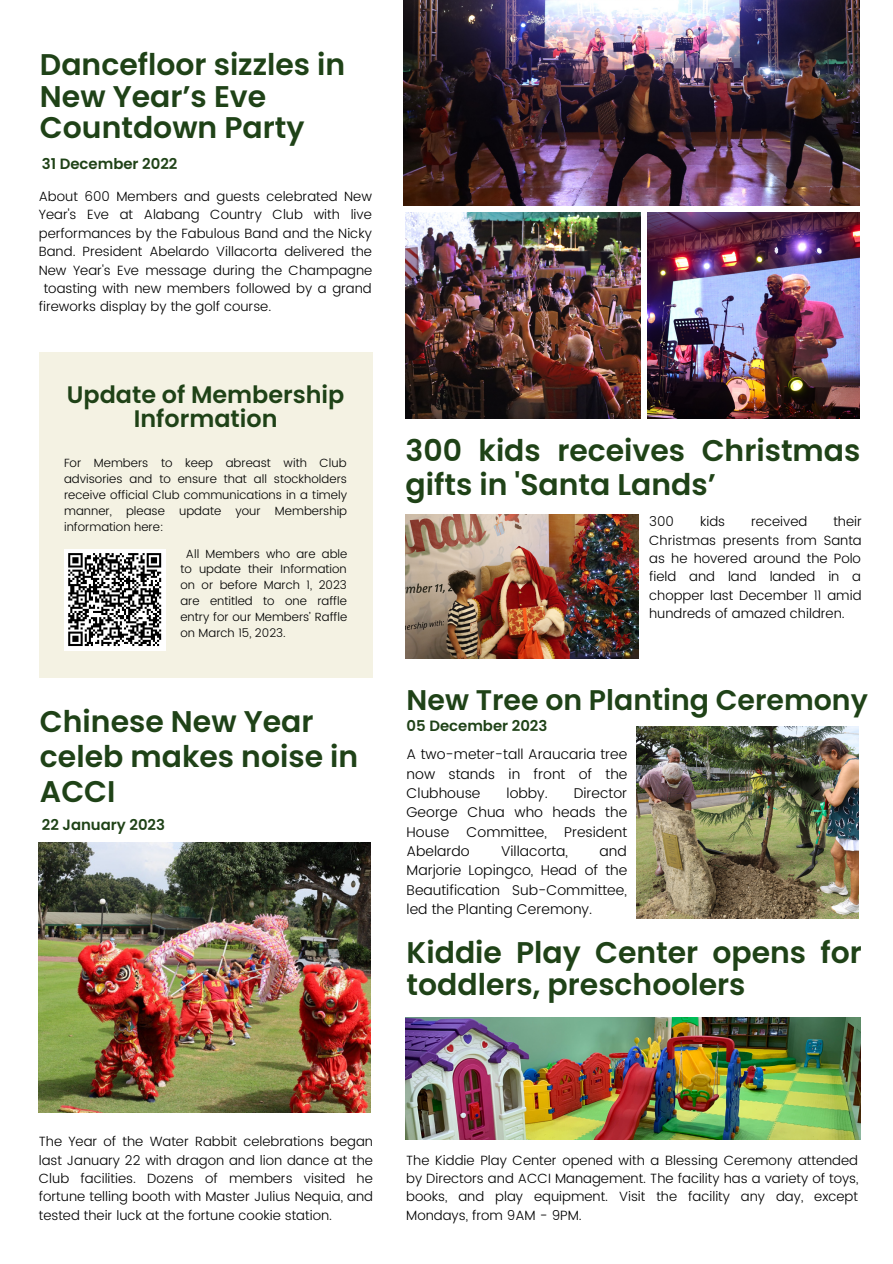
<style>
.page{position:relative;width:893px;height:1264px;background:#fff}
.page>*{position:absolute;margin:0;border:0;box-sizing:border-box;transform-origin:0 0}
.t1{font:600 29.85px/31.5px "Poppins";color:#1f4217}
.t2{font:600 28.35px "Poppins";color:#1f4217}
.t3{font:600 23.85px/24.8px "Poppins";color:#1f4217;text-align:center}
.t4{font:600 14.85px "Poppins";color:#1f4217}
.t5{font:300 14.1px/19.4px "Poppins";color:#000;text-align:justify}
.t6{font:300 13.35px/18.5px "Poppins";color:#000;text-align:justify}
.t7{font:300 11.85px/15.8px "Poppins";color:#000;text-align:justify}
</style>
<div class="page">
<div style="left:39px;top:352px;width:333px;height:325px;background:#f4f2e3"></div>
<img style="left:403px;top:0;width:455px;height:206px">
<img style="left:39px;top:842px;width:331px;height:270px">
<img style="left:406px;top:1017px;width:454px;height:122px">
<div style="left:64px;top:549px;width:101px;height:101px;background:#fff"></div>
<svg style="left:68px;top:553px;width:94px;height:93px"></svg>
<img style="left:637px;top:726px;width:221px;height:192px">
<img style="left:405px;top:213px;width:235px;height:205px">
<img style="left:647px;top:213px;width:212px;height:205px">
<img style="left:405px;top:514px;width:233px;height:144px">
<h1 class="t1" style="left:40px;top:49px;width:307px">Dancefloor sizzles in<br>New Year’s Eve<br>Countdown Party</h1>
<p class="t4" style="left:42px;top:153px;width:137px">31 December 2022</p>
<p class="t6" style="left:39px;top:187px;width:334px">About 600 Members and guests celebrated New</p>
<p class="t6" style="left:39px;top:205px;width:334px">Year's Eve at Alabang Country Club with live</p>
<p class="t6" style="left:39px;top:224px;width:334px">performances by the Fabulous Band and the Nicky</p>
<p class="t6" style="left:39px;top:242px;width:334px">Band. President Abelardo Villacorta delivered the</p>
<p class="t6" style="left:39px;top:261px;width:335px">New Year's Eve message during the Champagne</p>
<p class="t6" style="left:44px;top:279px;width:329px">toasting with new members followed by a grand</p>
<p class="t6" style="left:39px;top:297px;width:234px">fireworks display by the golf course.</p>
<h3 class="t3" style="left:67px;top:382px;width:279px">Update of Membership<br>Information</h3>
<p class="t7" style="left:64px;top:455px;width:284px">For Members to keep abreast with Club advisories and to ensure that all stockholders receive official Club communications in a timely manner, please update your Membership information here:</p>
<p class="t7" style="left:180px;top:545px;width:168px;text-indent:6px">All Members who are able to update their Information on or before March 1, 2023 are entitled to one raffle entry for our Members’ Raffle on March 15, 2023.</p>
<h1 class="t1" style="left:40px;top:704px;width:320px;line-height:34.8px">Chinese New Year celeb makes noise in<br>ACCI</h1>
<p class="t4" style="left:42px;top:814px;width:125px">22 January 2023</p>
<h1 class="t1" style="left:405px;top:434px;width:456px;line-height:33.8px">300 kids receives Christmas gifts in 'Santa Lands’</h1>
<p class="t6" style="left:649px;top:512px;width:214px;text-indent:184px">their Christmas presents from Santa as he hovered around the Polo field and land landed in a chopper last December 11 amid hundreds of amazed children.</p>
<p class="t6" style="left:649px;top:512px;width:26px">300</p>
<p class="t6" style="left:700px;top:512px;width:27px">kids</p>
<p class="t6" style="left:751px;top:512px;width:58px">received</p>
<h2 class="t2" style="left:406px;top:680px;width:462px">New Tree on Planting Ceremony</h2>
<p class="t4" style="left:406px;top:715px;width:142px">05 December 2023</p>
<p class="t5" style="left:406px;top:744px;width:222px">A two-meter-tall Araucaria tree now stands in front of the Clubhouse</p>
<p class="t5" style="left:406px;top:783px;width:222px;text-indent:167px">Director George Chua who heads the House Committee, President Abelardo</p>
<p class="t5" style="left:506px;top:783px;width:43px">lobby.</p>
<p class="t5" style="left:501px;top:841px;width:68px">Villacorta,</p>
<p class="t5" style="left:406px;top:841px;width:222px;text-indent:193px">and Marjorie Lopingco, Head of the Beautification Sub-Committee, led the Planting Ceremony.</p>
<h1 class="t1" style="left:406px;top:936px;width:456px;line-height:32.5px">Kiddie Play Center opens for toddlers, preschoolers</h1>
<p class="t6" style="left:39px;top:1132px;width:336px">The Year of the Water Rabbit celebrations began last January 22 with dragon and lion dance at the Club facilities. Dozens of members visited he fortune telling booth with Master Julius Nequia, and tested their luck at the fortune cookie station.</p>
<p class="t6" style="left:406px;top:1150px;width:454px">The Kiddie Play Center opened with a Blessing Ceremony attended by Directors and ACCI Management. The facility has a variety of toys, books, and play equipment. Visit the facility any day, except Mondays, from 9AM - 9PM.</p>
</div>
